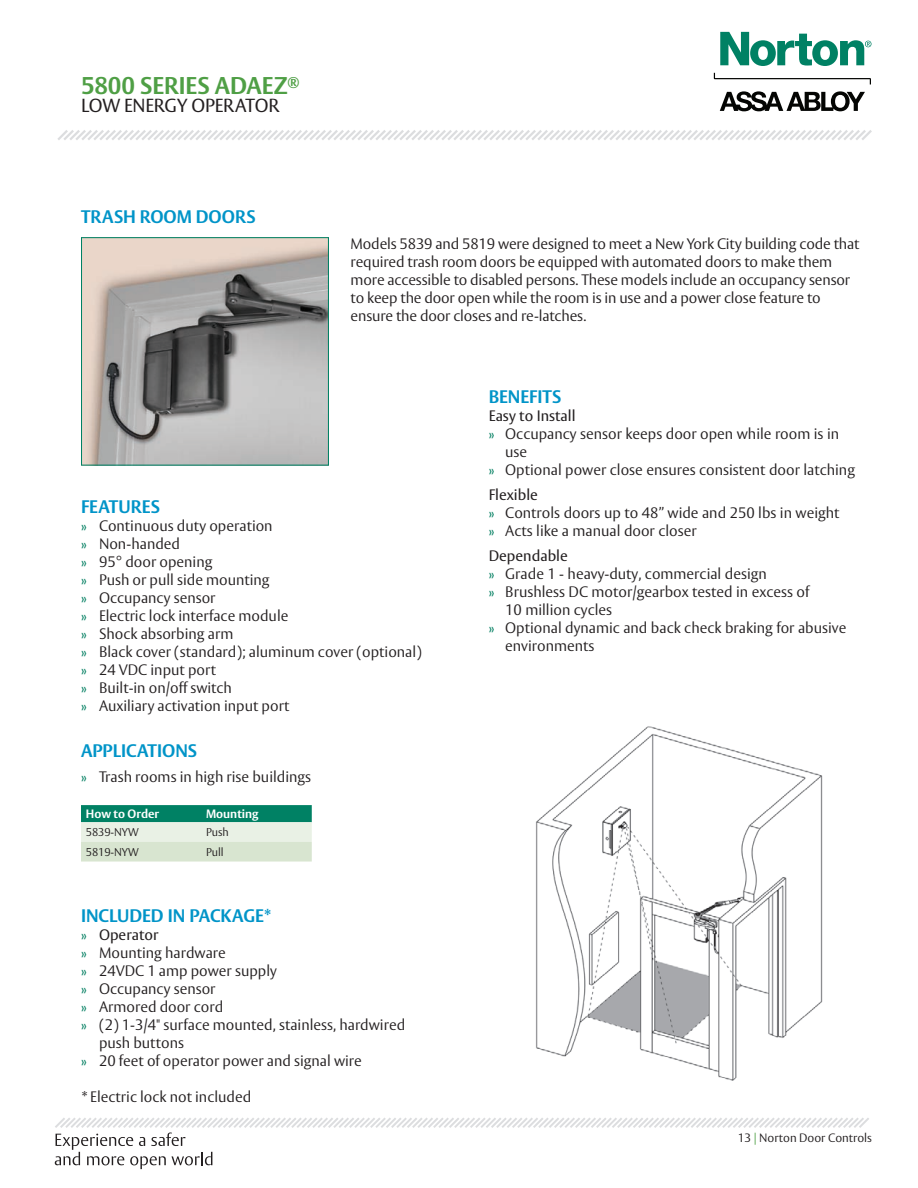
<style>
.page{position:relative;width:918px;height:1188px;background:#fff}
.page>*{position:absolute;margin:0;border:0;box-sizing:border-box;transform-origin:0 0}
.t1{font:700 24px "A77+BIOXKU+ASSA Vesta";color:#4f9f45}
.t2{font:18.75px "A78+BIOXKU+ASSA Vesta";letter-spacing:-.01em;color:#231f20}
.t3{font:700 18px "ASSA Vesta";color:#0094c8}
.t4{font:300 15px/18px "ASSA Vesta";color:#231f20}
.t5{font:15px "ASSA Vesta";color:#231f20}
.t6{font:300 12px "ASSA Vesta";color:#231f20}
.t7{font:700 12px "ASSA Vesta";color:#fff}
.t8{font:300 11.25px "ASSA Vesta";letter-spacing:-.005em;color:#231f20}
.s1{font-weight:400;font-size:13.5px;color:#098265}
.s2{font-size:13.5px;color:#098265}
.s3{font-weight:400}
.s4{color:#4f9f45}
</style>
<div class="page">
<svg style="left:57px;top:130px;width:815px;height:10px"></svg>
<svg style="left:714px;top:73px;width:157px;height:11px"></svg>
<svg style="left:720px;top:91px;width:145px;height:20px"></svg>
<svg style="left:720px;top:32px;width:151px;height:34px"></svg>
<svg style="left:54px;top:1118px;width:815px;height:51px"></svg>
<img style="left:83px;top:239px;width:244px;height:225px">
<div style="left:81px;top:237px;width:248px;height:229px;border:1px solid #008164"></div>
<svg style="left:81px;top:805px;width:231px;height:57px;background:#9ecbb7"></svg>
<img style="left:536px;top:726px;width:287px;height:355px">
<h1 class="t1" style="left:81px;top:71px;width:220px">5800 SERIES ADAEZ<sup>®</sup></h1>
<p class="t2" style="left:81px;top:94px;width:200px">LOW ENERGY OPERATOR</p>
<p class="t3" style="left:81px;top:205px;width:176px">TRASH ROOM DOORS</p>
<p class="t4" style="left:351px;top:235px;width:510px">Models 5839 and 5819 were designed to meet a New York City building code that required trash room doors be equipped with automated doors to make them more accessible to disabled persons. These models include an occupancy sensor to keep the door open while the room is in use and a power close feature to ensure the door closes and re-latches.</p>
<p class="t3" style="left:81px;top:496px;width:81px">FEATURES</p>
<p class="t4" style="left:81px;top:518px;width:342px"><span class="s1">»</span> Continuous duty operation<br><span class="s1">»</span> Non-handed<br><span class="s1">»</span> 95° door opening<br><span class="s1">»</span> Push or pull side mounting<br><span class="s1">»</span> Occupancy sensor<br><span class="s1">»</span> Electric lock interface module<br><span class="s1">»</span> Shock absorbing arm<br><span class="s1">»</span> Black cover (standard); aluminum cover (optional) <span class="s1">»</span> 24 VDC input port<br><span class="s1">»</span> Built-in on/off switch<br><span class="s1">»</span> Auxiliary activation input port</p>
<p class="t3" style="left:81px;top:739px;width:118px">APPLICATIONS</p>
<p class="t4" style="left:81px;top:768px;width:232px"><span class="s1">»</span> Trash rooms in high rise buildings</p>
<p class="t7" style="left:86px;top:807px;width:75px">How to Order</p>
<p class="t7" style="left:206px;top:807px;width:54px">Mounting</p>
<p class="t8" style="left:86px;top:826px;width:54px">5839-NYW</p>
<p class="t8" style="left:206px;top:826px;width:24px">Push</p>
<p class="t8" style="left:86px;top:845px;width:54px">5819-NYW</p>
<p class="t8" style="left:206px;top:845px;width:19px">Pull</p>
<p class="t3" style="left:81px;top:904px;width:192px">INCLUDED IN PACKAGE*</p>
<p class="t5" style="left:81px;top:925px;width:79px"><span class="s2">»</span> Operator</p>
<p class="t4" style="left:81px;top:944px;width:146px"><span class="s1">»</span> Mounting hardware</p>
<p class="t4" style="left:81px;top:962px;width:197px"><span class="s1">»</span> 24VDC 1 amp power supply</p>
<p class="t4" style="left:81px;top:980px;width:136px"><span class="s1">»</span> Occupancy sensor</p>
<p class="t4" style="left:81px;top:998px;width:144px"><span class="s1">»</span> Armored door cord</p>
<p class="t4" style="left:81px;top:1016px;width:326px"><span class="s1">»</span> (2) 1-3/4" surface mounted, stainless, hardwired</p>
<p class="t4" style="left:99px;top:1034px;width:87px">push buttons</p>
<p class="t4" style="left:81px;top:1052px;width:282px"><span class="s1">»</span> 20 feet of operator power and signal wire</p>
<p class="t4" style="left:81px;top:1088px;width:172px">* Electric lock not included</p>
<p class="t3" style="left:489px;top:386px;width:74px">BENEFITS</p>
<p class="t5" style="left:489px;top:407px;width:88px">Easy to Install</p>
<p class="t4" style="left:489px;top:425px;width:352px"><span class="s1">»</span> Occupancy sensor keeps door open while room is in</p>
<p class="t4" style="left:505px;top:443px;width:24px">use</p>
<p class="t4" style="left:489px;top:461px;width:368px"><span class="s1">»</span> Optional power close ensures consistent door latching</p>
<p class="t4" style="left:489px;top:486px;width:352px"><span class="s3">Flexible<br></span><span class="s1">»</span> Controls doors up to 48” wide and 250 lbs in weight <span class="s1">»</span> Acts like a manual door closer</p>
<p class="t5" style="left:489px;top:546px;width:81px">Dependable</p>
<p class="t4" style="left:489px;top:565px;width:280px"><span class="s1">»</span> Grade 1 - heavy-duty, commercial design</p>
<p class="t4" style="left:489px;top:583px;width:322px"><span class="s1">»</span> Brushless DC motor/gearbox tested in excess of</p>
<p class="t4" style="left:505px;top:601px;width:108px">10 million cycles</p>
<p class="t4" style="left:489px;top:619px;width:359px"><span class="s1">»</span> Optional dynamic and back check braking for abusive</p>
<p class="t4" style="left:505px;top:637px;width:91px">environments</p>
<p class="t6" style="left:738px;top:1130px;width:136px">13 <span class="s4">|</span> Norton Door Controls</p>
</div>
